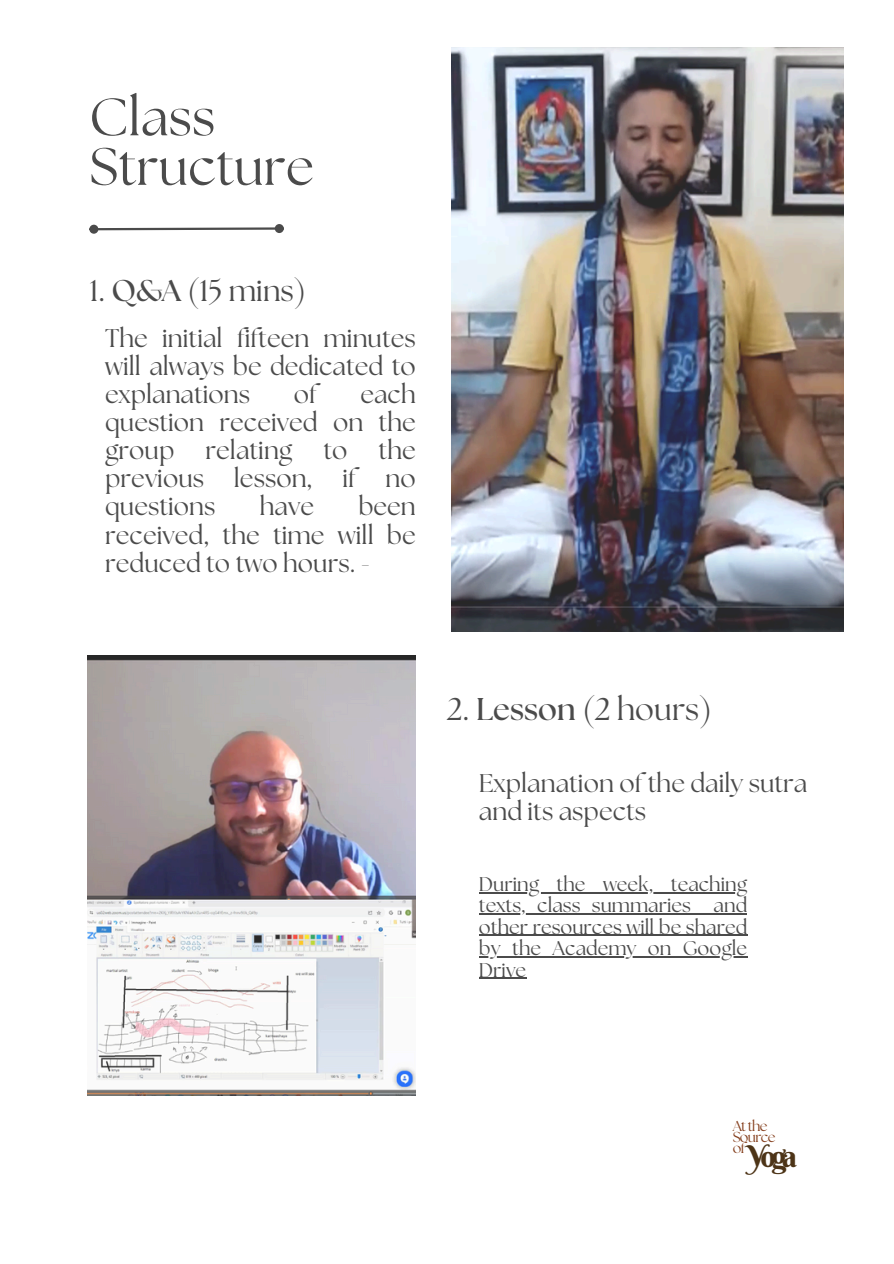
<style>
.page{position:relative;width:894px;height:1264px;background:#fff}
.page>*{position:absolute;margin:0;border:0;box-sizing:border-box;transform-origin:0 0}
.t1{font:52.5px/49.5px "The Seasons";color:#4b4b4b}
.t2{font:31.35px "The Seasons";color:#4b4b4b}
.t3{font:30px "The Seasons";color:#4b4b4b}
.t4{font:30px "Berkshire Swash";color:#4d3417}
.t5{font:25.5px/28.2px "The Seasons";color:#4b4b4b;text-align:justify}
.t6{font:19.8px/21.3px "The Seasons";color:#4b4b4b;text-align:justify}
.t7{font:14.4px/11.1px "The Seasons";letter-spacing:-.045em;color:#853f1d}
.s1{font-weight:700}
</style>
<div class="page">
<img style="left:451px;top:47px;width:391px;height:584px">
<img style="left:87px;top:655px;width:328px;height:440px">
<svg style="left:97px;top:226px;width:178px;height:5px"></svg>
<div style="left:90px;top:226px;width:7px;height:6px;background:#4b4b4b;border-radius:50%"></div>
<div style="left:89px;top:225px;width:9px;height:9px;border:2px solid #4b4b4b;border-radius:50%"></div>
<div style="left:276px;top:225px;width:6px;height:7px;background:#4b4b4b;border-radius:50%"></div>
<div style="left:275px;top:224px;width:9px;height:9px;border:2px solid #4b4b4b;border-radius:50%"></div>
<hr style="left:479px;top:892px;width:268px;height:1px;background:#4b4b4b">
<hr style="left:479px;top:913px;width:211px;height:1px;background:#4b4b4b">
<svg style="left:690px;top:913px;width:23px;height:1px"></svg>
<hr style="left:713px;top:913px;width:34px;height:1px;background:#4b4b4b">
<hr style="left:479px;top:934px;width:268px;height:2px;background:#4b4b4b">
<hr style="left:479px;top:956px;width:268px;height:1px;background:#4b4b4b">
<hr style="left:479px;top:977px;width:47px;height:1px;background:#4b4b4b">
<h1 class="t1" style="left:89px;top:96px;width:226px">Class<br>Structure</h1>
<p class="t3" style="left:89px;top:277px;width:218px">1. <span class="s1">Q&amp;A</span> (15 mins)</p>
<p class="t5" style="left:105px;top:325px;width:312px">The initial fifteen minutes will always be dedicated to explanations</p>
<p class="t5" style="left:105px;top:381px;width:312px;text-indent:255px">each question received on the group relating to the previous lesson, if no questions</p>
<p class="t5" style="left:294px;top:381px;width:25px">of</p>
<p class="t5" style="left:105px;top:494px;width:312px;text-indent:253px">been received, the time will be reduced to two hours. -</p>
<p class="t5" style="left:260px;top:494px;width:56px">have</p>
<p class="t2" style="left:446px;top:695px;width:266px">2. <span class="s1">Lesson</span> (2 hours)</p>
<p class="t5" style="left:479px;top:771px;width:330px">Explanation of the daily sutra and its aspects</p>
<h2 class="t6" style="left:479px;top:874px;width:269px">During the week, teaching texts, class summaries and other resources will be shared by the Academy on Google Drive</h2>
<p class="t7" style="left:732px;top:1120px;width:44px">At the<br>Source of</p>
<p class="t4" style="left:747px;top:1137px;width:51px">Yoga</p>
</div>
